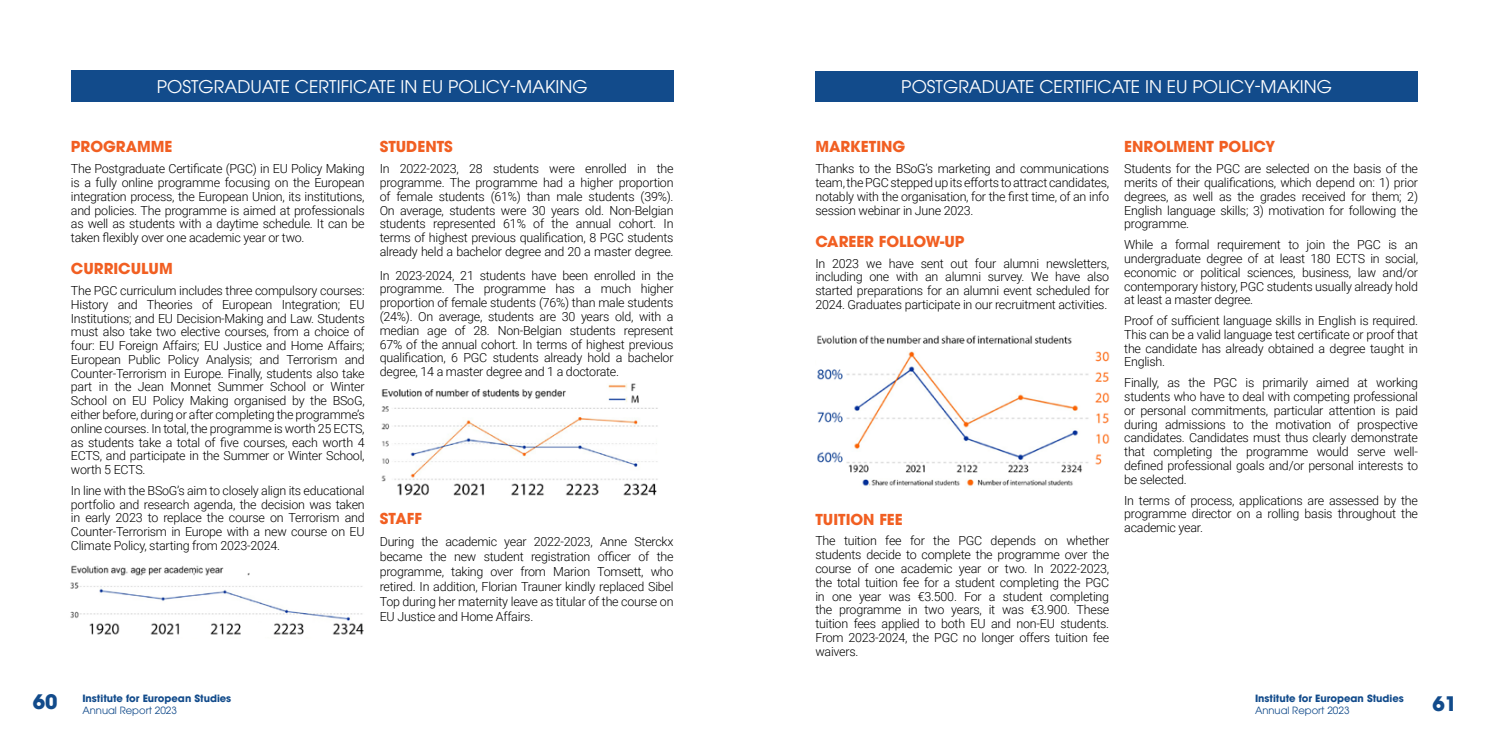
<style>
.page{position:relative;width:1489px;height:745px;background:#fff}
.page>*{position:absolute;margin:0;border:0;box-sizing:border-box;transform-origin:0 0}
.t1{font:700 20px "ITC Avant Garde Pro";color:#124b8b}
.t2{font:17.5px "ITC Avant Garde Pro";color:#fff}
.t3{font:700 15px "ITC Avant Garde Std";color:#f15f22}
.t4{font:300 12.5px/13.8px "Roboto";letter-spacing:-.02em;color:#000;text-align:justify}
.t5{font:700 10px/12px "ITC Avant Garde Pro";color:#124b8b}
.t6{font:10px "ITC Avant Garde Pro";color:#124b8b}
.s1{font-weight:400}
</style>
<div class="page">
<div style="left:71px;top:71px;width:602px;height:31px;background:#124b8b"></div>
<img style="left:70px;top:565px;width:294px;height:70px">
<img style="left:381px;top:383px;width:277px;height:113px">
<div style="left:815px;top:71px;width:602px;height:30px;background:#124b8b"></div>
<img style="left:817px;top:335px;width:292px;height:151px">
<h2 class="t2" style="left:157px;top:76px;width:432px">POSTGRADUATE CERTIFICATE IN EU POLICY-MAKING</h2>
<p class="t3" style="left:71px;top:137px;width:103px">PROGRAMME</p>
<p class="t4" style="left:71px;top:161px;width:295px">The Postgraduate Certificate (PGC) in EU Policy Making is a fully online programme focusing on the European integration process, the European Union, its institutions, and policies. The programme is aimed at professionals as well as students with a daytime schedule. It can be taken flexibly over one academic year or two.</p>
<p class="t3" style="left:71px;top:258px;width:103px">CURRICULUM</p>
<p class="t4" style="left:71px;top:283px;width:295px">The PGC curriculum includes three compulsory courses:<br>History and Theories of European Integration; EU Institutions; and EU Decision-Making and Law. Students must also take two elective courses, from a choice of four: EU Foreign Affairs; EU Justice and Home Affairs; European Public Policy Analysis; and Terrorism and Counter-Terrorism in Europe. Finally, students also take part in the Jean Monnet Summer School or Winter School on EU Policy Making organised by the BSoG, either before, during or after completing the programme’s online courses. In total, the programme is worth 25 ECTS, as students take a total of five courses, each worth 4<br>ECTS, and participate in the Summer or Winter School, worth 5 ECTS.</p>
<p class="t4" style="left:71px;top:483px;width:295px">In line with the BSoG’s aim to closely align its educational portfolio and research agenda, the decision was taken in early 2023 to replace the course on Terrorism and Counter-Terrorism in Europe with a new course on EU Climate Policy, starting from 2023-2024.</p>
<p class="t3" style="left:380px;top:137px;width:75px">STUDENTS</p>
<p class="t4" style="left:380px;top:161px;width:295px">In 2022-2023, 28 students were enrolled in the programme. The programme had a higher proportion of female students (61%) than male students (39%).<br>On average, students were 30 years old. Non-Belgian students represented 61% of the annual cohort. In terms of highest previous qualification, 8 PGC students already held a bachelor degree and 20 a master degree.</p>
<p class="t4" style="left:380px;top:268px;width:295px">In 2023-2024, 21 students have been enrolled in the programme. The programme has a much higher proportion of female students (76%) than male students (24%). On average, students are 30 years old, with a median age of 28. Non-Belgian students represent 67% of the annual cohort. In terms of highest previous qualification, 6 PGC students already hold a bachelor degree, 14 a master degree and 1 a doctorate.</p>
<p class="t3" style="left:380px;top:508px;width:44px">STAFF</p>
<p class="t4" style="left:380px;top:533px;width:295px;line-height:15px">During the academic year 2022-2023, Anne Sterckx became the new student registration officer of the programme, taking over from Marion Tomsett, who retired. In addition, Florian Trauner kindly replaced Sibel Top during her maternity leave as titular of the course on EU Justice and Home Affairs.</p>
<h2 class="t2" style="left:901px;top:75px;width:432px">POSTGRADUATE CERTIFICATE IN EU POLICY-MAKING</h2>
<p class="t3" style="left:815px;top:137px;width:91px">MARKETING</p>
<p class="t4" style="left:815px;top:161px;width:295px">Thanks to the BSoG’s marketing and communications team, the PGC stepped up its efforts to attract candidates, notably with the organisation, for the first time, of an info session webinar in June 2023.</p>
<p class="t3" style="left:815px;top:231px;width:150px">CAREER FOLLOW-UP</p>
<p class="t4" style="left:815px;top:255px;width:295px">In 2023 we have sent out four alumni newsletters, including one with an alumni survey. We have also started preparations for an alumni event scheduled for 2024. Graduates participate in our recruitment activities.</p>
<p class="t3" style="left:815px;top:508px;width:89px">TUITION FEE</p>
<p class="t4" style="left:815px;top:533px;width:295px">The tuition fee for the PGC depends on whether students decide to complete the programme over the course of one academic year or two. In 2022-2023, the total tuition fee for a student completing the PGC in one year was €3.500. For a student completing the programme in two years, it was €3.900. These tuition fees applied to both EU and non-EU students.<br>From 2023-2024, the PGC no longer offers tuition fee waivers.</p>
<p class="t3" style="left:1124px;top:137px;width:152px">ENROLMENT POLICY</p>
<p class="t4" style="left:1124px;top:161px;width:295px">Students for the PGC are selected on the basis of the merits of their qualifications, which depend on: 1) prior degrees, as well as the grades received for them; 2)<br>English language skills; 3) motivation for following the programme.</p>
<p class="t4" style="left:1124px;top:237px;width:295px">While a formal requirement to join the PGC is an undergraduate degree of at least 180 ECTS in social, economic or political sciences, business, law and/or contemporary history, PGC students usually already hold at least a master degree.</p>
<p class="t4" style="left:1124px;top:313px;width:295px">Proof of sufficient language skills in English is required.<br>This can be a valid language test certificate or proof that the candidate has already obtained a degree taught in English.</p>
<p class="t4" style="left:1124px;top:375px;width:295px">Finally, as the PGC is primarily aimed at working students who have to deal with competing professional or personal commitments, particular attention is paid during admissions to the motivation of prospective candidates. Candidates must thus clearly demonstrate that completing the programme would serve well&shy;defined professional goals and/or personal interests to be selected.</p>
<p class="t4" style="left:1124px;top:492px;width:295px">In terms of process, applications are assessed by the programme director on a rolling basis throughout the academic year.</p>
<p class="t5" style="left:33px;top:692px;width:200px;text-indent:50px">Institute for European Studies<br><sup>60</sup> <span class="s1">Annual Report 2023</span></p>
<h1 class="t1" style="left:1432px;top:689px;width:26px">61</h1>
<p class="t5" style="left:1254px;top:692px;width:150px">Institute for European Studies</p>
<p class="t6" style="left:1254px;top:704px;width:96px">Annual Report 2023</p>
</div>
